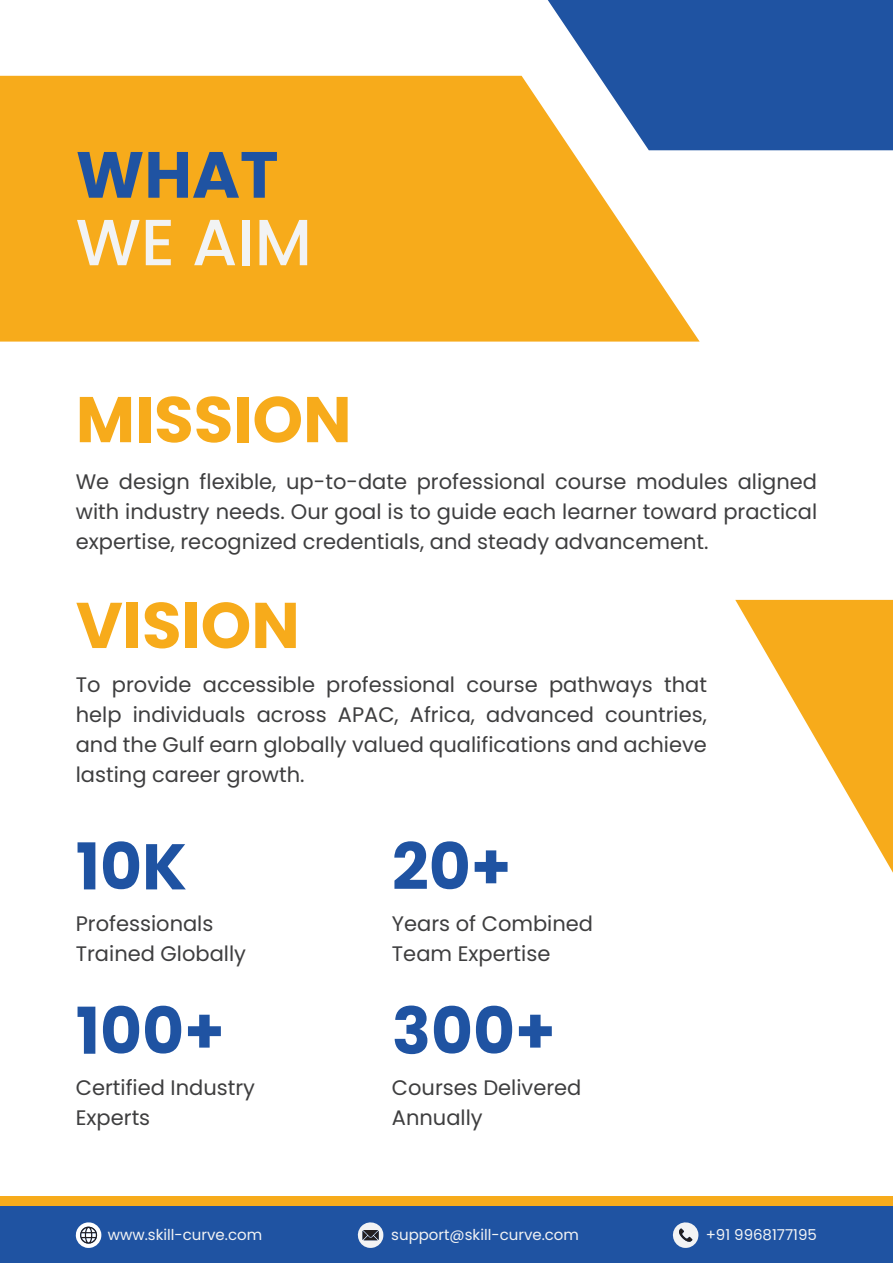
<style>
.page{position:relative;width:893px;height:1263px;background:#fff}
.page>*{position:absolute;margin:0;border:0;box-sizing:border-box;transform-origin:0 0}
.t1{font:500 65.1px "Poppins";color:#f2f3f4}
.t2{font:700 65.1px "Poppins";color:#1f53a2}
.t3{font:700 64.5px "Poppins";color:#1f53a2}
.t4{font:700 64.5px "Poppins";color:#f7ab1b}
.t5{font:21px/30px "Poppins";color:#3e3e3f}
.t6{font:15px "Poppins";color:#f2f3f4}
</style>
<div class="page">
<div style="left:548px;top:0;width:345px;height:150px;background:#1f53a2"></div>
<svg style="left:0;top:76px;width:700px;height:266px;background:#f1b035"></svg>
<div style="left:0;top:1196px;width:893px;height:67px;background:#f7ab1b"></div>
<div style="left:0;top:1207px;width:893px;height:56px;background:#1f53a2"></div>
<svg style="left:75px;top:1222px;width:26px;height:26px"></svg>
<svg style="left:672px;top:1222px;width:26px;height:26px"></svg>
<svg style="left:357px;top:1222px;width:26px;height:26px"></svg>
<svg style="left:735px;top:600px;width:158px;height:273px"></svg>
<h1 class="t2" style="left:76px;top:137px;width:204px">WHAT</h1>
<h1 class="t1" style="left:76px;top:205px;width:238px">WE AIM</h1>
<h2 class="t4" style="left:76px;top:382px;width:277px">MISSION</h2>
<p class="t5" style="left:76px;top:467px;width:743px;text-align:justify">We design flexible, up-to-date professional course modules aligned with industry needs. Our goal is to guide each learner toward practical expertise, recognized credentials, and steady advancement.</p>
<h2 class="t4" style="left:76px;top:588px;width:226px">VISION</h2>
<p class="t5" style="left:76px;top:670px;width:633px;text-align:justify">To provide accessible professional course pathways that help individuals across APAC, Africa, advanced countries, and the Gulf earn globally valued qualifications and achieve lasting career growth.</p>
<h2 class="t3" style="left:76px;top:829px;width:113px">10K</h2>
<p class="t5" style="left:76px;top:909px;width:172px">Professionals<br>Trained Globally</p>
<h2 class="t3" style="left:76px;top:994px;width:150px">100+</h2>
<p class="t5" style="left:76px;top:1073px;width:181px">Certified Industry<br>Experts</p>
<h2 class="t3" style="left:392px;top:829px;width:121px">20+</h2>
<p class="t5" style="left:392px;top:909px;width:203px">Years of Combined<br>Team Expertise</p>
<h2 class="t3" style="left:392px;top:994px;width:165px">300+</h2>
<p class="t5" style="left:392px;top:1073px;width:191px">Courses Delivered<br>Annually</p>
<p class="t6" style="left:108px;top:1226px;width:156px">www.skill-curve.com</p>
<p class="t6" style="left:391px;top:1225px;width:189px">support@skill-curve.com</p>
<p class="t6" style="left:706px;top:1225px;width:113px">+91 9968177195</p>
</div>
